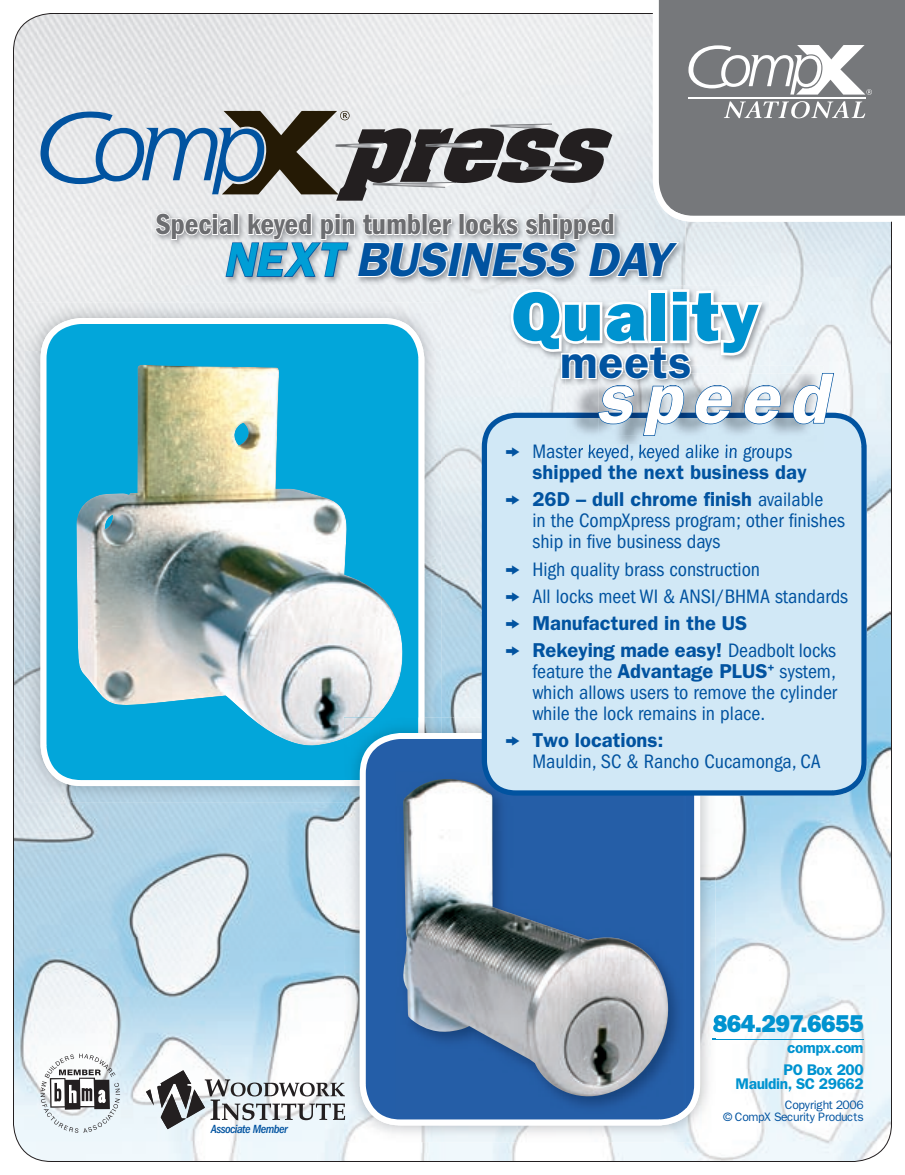
<style>
.page{position:relative;width:905px;height:1175px;background:#fff}
.page>*{position:absolute;margin:0;border:0;box-sizing:border-box;transform-origin:0 0}
.t1{font:italic 600 71.85px "Franklin Gothic";letter-spacing:.14em;color:#fff}
.t2{font:800 69.9px "Franklin Gothic";letter-spacing:.02em;color:#0093d0}
.t3{font:italic 600 48px "Franklin Gothic";letter-spacing:-.015em;color:#0153a0}
.t4{font:600 45.9px "Franklin Gothic";letter-spacing:.02em;color:#0153a0}
.t5{font:600 condensed 30px "Franklin Gothic";letter-spacing:-.005em;color:#6c6d70}
.t6{font:800 24.45px "Franklin Gothic";letter-spacing:-.03em;color:#0093d0}
.t7{font:condensed 20.1px/21px "Franklin Gothic";color:#0153a0}
.t8{font:600 15.45px/21.1px "Franklin Gothic";letter-spacing:-.03em;color:#0093d0}
.t9{font:12.15px/12.1px "Franklin Gothic";letter-spacing:-.04em;color:#0153a0;text-align:right}
.t10{font:italic 500 condensed 12.15px "Franklin Gothic";letter-spacing:-.04em;color:#0153a0}
.s1{color:#009ed6}
.s2{font-family:"Zeal";font-stretch:normal;font-size:16.65px}
.s3{font-weight:600;font-stretch:normal}
</style>
<div class="page">
<img style="left:14px;top:15px;width:877px;height:1146px">
<hr style="left:712px;top:1038px;width:151px;height:1px;background:#0093d0">
<svg style="left:652px;top:0;width:252px;height:222px;background:#7f8184"></svg>
<svg style="left:688px;top:45px;width:184px;height:50px"></svg>
<hr style="left:688px;top:97px;width:177px;height:2px;background:#fff">
<svg style="left:723px;top:101px;width:142px;height:17px"></svg>
<img style="left:152px;top:209px;width:533px;height:76px">
<img style="left:663px;top:209px;width:22px;height:12px">
<svg style="left:154px;top:212px;width:525px;height:66px"></svg>
<svg style="left:40px;top:1053px;width:80px;height:79px"></svg>
<img style="left:25px;top:302px;width:416px;height:50px">
<img style="left:25px;top:352px;width:52px;height:450px">
<img style="left:424px;top:352px;width:17px;height:365px">
<img style="left:77px;top:786px;width:267px;height:16px">
<svg style="left:40px;top:318px;width:384px;height:468px;fill:#02a6da"></svg>
<img style="left:76px;top:365px;width:329px;height:380px">
<img style="left:441px;top:717px;width:40px;height:16px">
<img style="left:344px;top:802px;width:53px;height:340px">
<img style="left:663px;top:795px;width:52px;height:347px">
<img style="left:397px;top:1125px;width:266px;height:17px">
<svg style="left:713px;top:1015px;width:2px;height:17px"></svg>
<img style="left:344px;top:717px;width:97px;height:85px">
<img style="left:344px;top:717px;width:80px;height:69px">
<img style="left:344px;top:717px;width:31px;height:21px">
<svg style="left:146px;top:1070px;width:199px;height:59px"></svg>
<svg style="left:360px;top:733px;width:340px;height:392px;fill:#245ea8"></svg>
<div style="left:396px;top:771px;width:290px;height:343px;background:#255ea7"></div>
<svg style="left:677px;top:1107px;width:9px;height:7px"></svg>
<img style="left:402px;top:771px;width:272px;height:327px">
<svg style="left:40px;top:111px;width:572px;height:90px;background:#9ba1a7"></svg>
<div style="left:481px;top:412px;width:385px;height:383px;background:#d1e8f6"></div>
<img style="left:565px;top:436px;width:258px;height:16px">
<img style="left:565px;top:445px;width:255px;height:7px">
<svg style="left:507px;top:286px;width:327px;height:150px"></svg>
<h3 class="t5" style="left:155px;top:207px;width:461px">Special keyed pin tumbler locks shipped</h3>
<h3 class="t3" style="left:223px;top:231px;width:449px"><span class="s1">NEXT</span> BUSINESS DAY</h3>
<h2 class="t2" style="left:511px;top:275px;width:249px">Quality</h2>
<h3 class="t4" style="left:560px;top:335px;width:133px">meets</h3>
<h1 class="t1" style="left:596px;top:356px;width:233px">speed</h1>
<p class="t10" style="left:211px;top:1122px;width:78px">Associate Member</p>
<p class="t7" style="left:532px;top:441px;width:276px;text-indent:-28px"><span class="s2">k</span> Master keyed, keyed alike in groups <span class="s3">shipped the next business day</span></p>
<p class="t7" style="left:532px;top:489px;width:314px;text-indent:-28px"><span class="s2">k</span> <span class="s3">26D – dull chrome finish</span> available<br>in the CompXpress program; other finishes ship in five business days</p>
<p class="t7" style="left:504px;top:555px;width:345px;line-height:27.2px"><span class="s2">k</span> High quality brass construction<br><span class="s2">k</span> All locks meet WI &amp; ANSI/BHMA standards <span class="s2">k</span> <span class="s3">Manufactured in the US<br></span><span class="s2">k</span> <span class="s3">Rekeying made easy!</span> Deadbolt locks</p>
<p class="t7" style="left:532px;top:661px;width:306px;text-align:justify">feature the <span class="s3">Advantage PLUS</span><sup>+</sup> system, which allows users to remove the cylinder while the lock remains in place.</p>
<p class="t7" style="left:532px;top:730px;width:290px;text-indent:-28px"><span class="s2">k</span> <span class="s3">Two locations:<br></span>Mauldin, SC &amp; Rancho Cucamonga, CA</p>
<p class="t6" style="left:712px;top:1009px;width:152px">864.297.6655</p>
<p class="t8" style="left:783px;top:1037px;width:82px">compx.com<br>PO Box 200</p>
<p class="t8" style="left:735px;top:1073px;width:130px">Mauldin, SC 29662</p>
<p class="t9" style="left:723px;top:1098px;width:142px">Copyright 2006<br>© CompX Security Products</p>
</div>
